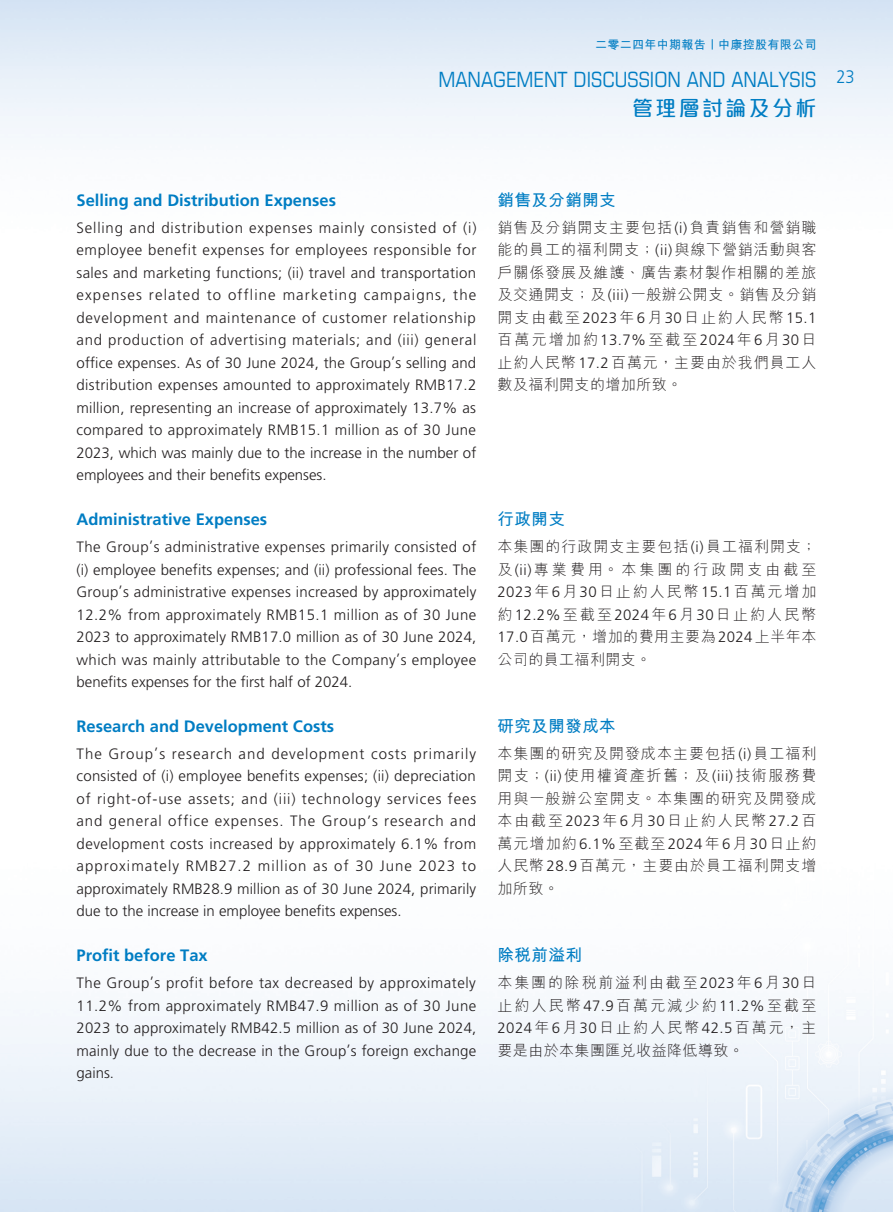
<style>
.page{position:relative;width:893px;height:1212px;background:#fff}
.page>*{position:absolute;margin:0;border:0;box-sizing:border-box;transform-origin:0 0}
.t1{font:condensed 21px "Eurostile LT Std";color:#007dc3}
.t2{font:500 21px "M Elle HK";letter-spacing:.11em;color:#007dc3}
.t3{font:300 18.15px "Frutiger LT Std";color:#007dc3;scale:.91 1}
._4__副標題{font:700 16.5px "Frutiger LT Std";color:#007dc3}
._9___副標題---C{font:700 16.5px "M Hei HK";letter-spacing:.03em;color:#007dc3}
._1__內文{font:300 15px/22.5px "Frutiger LT Std";color:#231f20;text-align:justify}
._6__內文---C{font:300 15px/22.5px "M Hei HK";letter-spacing:.07em;color:#231f20;text-align:justify}
.t4{font:700 12px "M Hei HK";letter-spacing:.03em;color:#007dc3}
.s1{font-family:"Frutiger LT Std"}
</style>
<div class="page">
<img style="left:1px;top:0;width:892px;height:1212px">
<p class="t4" style="left:595px;top:36px;width:223px">二零二四年中期報告 中康控股有限公司</p>
<h1 class="t1" style="left:439px;top:67px;width:379px">MANAGEMENT DISCUSSION AND ANALYSIS</h1>
<h1 class="t2" style="left:632px;top:98px;width:186px">管理層討論及分析</h1>
<p class="t3" style="left:836px;top:67px;width:22px">23</p>
<p class="_4__副標題" style="left:77px;top:191px;width:261px">Selling and Distribution Expenses</p>
<p class="_1__內文" style="left:77px;top:217px;width:401px">Selling and distribution expenses mainly consisted of (i) employee benefit expenses for employees responsible for sales and marketing functions; (ii) travel and transportation expenses related to offline marketing campaigns, the development and maintenance of customer relationship and production of advertising materials; and (iii) general office expenses. As of 30 June 2024, the Group’s selling and distribution expenses amounted to approximately RMB17.2 million, representing an increase of approximately 13.7% as compared to approximately RMB15.1 million as of 30 June 2023, which was mainly due to the increase in the number of employees and their benefits expenses.</p>
<p class="_4__副標題" style="left:77px;top:510px;width:192px">Administrative Expenses</p>
<p class="_1__內文" style="left:77px;top:536px;width:401px">The Group’s administrative expenses primarily consisted of (i) employee benefits expenses; and (ii) professional fees. The Group’s administrative expenses increased by approximately 12.2% from approximately RMB15.1 million as of 30 June 2023 to approximately RMB17.0 million as of 30 June 2024, which was mainly attributable to the Company’s employee benefits expenses for the first half of 2024.</p>
<p class="_4__副標題" style="left:77px;top:717px;width:259px">Research and Development Costs</p>
<p class="_1__內文" style="left:77px;top:743px;width:401px">The Group’s research and development costs primarily consisted of (i) employee benefits expenses; (ii) depreciation of right-of-use assets; and (iii) technology services fees and general office expenses. The Group’s research and development costs increased by approximately 6.1% from approximately RMB27.2 million as of 30 June 2023 to approximately RMB28.9 million as of 30 June 2024, primarily due to the increase in employee benefits expenses.</p>
<p class="_4__副標題" style="left:77px;top:946px;width:133px">Profit before Tax</p>
<p class="_1__內文" style="left:77px;top:972px;width:401px">The Group’s profit before tax decreased by approximately 11.2% from approximately RMB47.9 million as of 30 June 2023 to approximately RMB42.5 million as of 30 June 2024, mainly due to the decrease in the Group’s foreign exchange gains.</p>
<p class="_9___副標題---C" style="left:497px;top:188px;width:120px">銷售及分銷開支</p>
<p class="_6__內文---C" style="left:497px;top:216px;width:320px">銷售及分銷開支主要包括<span class="s1">(i)</span>負責銷售和營銷職能的員工的福利開支；<span class="s1">(ii)</span>與線下營銷活動與客戶關係發展及維護、廣告素材製作相關的差旅及交通開支；及<span class="s1">(iii)</span>一般辦公開支。銷售及分銷開支由截至<span class="s1">2023</span>年<span class="s1">6</span>月<span class="s1">30</span>日止約人民幣<span class="s1">15.1</span>百萬元增加約<span class="s1">13.7%</span>至截至<span class="s1">2024</span>年<span class="s1">6</span>月<span class="s1">30</span>日止約人民幣<span class="s1">17.2</span>百萬元，主要由於我們員工人數及福利開支的增加所致。</p>
<p class="_9___副標題---C" style="left:497px;top:507px;width:69px">行政開支</p>
<p class="_6__內文---C" style="left:497px;top:535px;width:320px">本集團的行政開支主要包括<span class="s1">(i)</span>員工福利開支；及<span class="s1">(ii)</span>專業費用。本集團的行政開支由截至<span class="s1">2023</span>年<span class="s1">6</span>月<span class="s1">30</span>日止約人民幣<span class="s1">15.1</span>百萬元增加約<span class="s1">12.2%</span>至截至<span class="s1">2024</span>年<span class="s1">6</span>月<span class="s1">30</span>日止約人民幣<span class="s1">17.0</span>百萬元，增加的費用主要為<span class="s1">2024</span>上半年本公司的員工福利開支。</p>
<p class="_9___副標題---C" style="left:497px;top:714px;width:120px">研究及開發成本</p>
<p class="_6__內文---C" style="left:497px;top:742px;width:320px">本集團的研究及開發成本主要包括<span class="s1">(i)</span>員工福利開支；<span class="s1">(ii)</span>使用權資產折舊；及<span class="s1">(iii)</span>技術服務費用與一般辦公室開支。本集團的研究及開發成本由截至<span class="s1">2023</span>年<span class="s1">6</span>月<span class="s1">30</span>日止約人民幣<span class="s1">27.2</span>百萬元增加約<span class="s1">6.1%</span>至截至<span class="s1">2024</span>年<span class="s1">6</span>月<span class="s1">30</span>日止約人民幣<span class="s1">28.9</span>百萬元，主要由於員工福利開支增加所致。</p>
<p class="_9___副標題---C" style="left:497px;top:943px;width:86px">除稅前溢利</p>
<p class="_6__內文---C" style="left:497px;top:971px;width:320px">本集團的除稅前溢利由截至<span class="s1">2023</span>年<span class="s1">6</span>月<span class="s1">30</span>日止約人民幣<span class="s1">47.9</span>百萬元減少約<span class="s1">11.2%</span>至截至<span class="s1">2024</span>年<span class="s1">6</span>月<span class="s1">30</span>日止約人民幣<span class="s1">42.5</span>百萬元，主要是由於本集團匯兌收益降低導致。</p>
</div>
